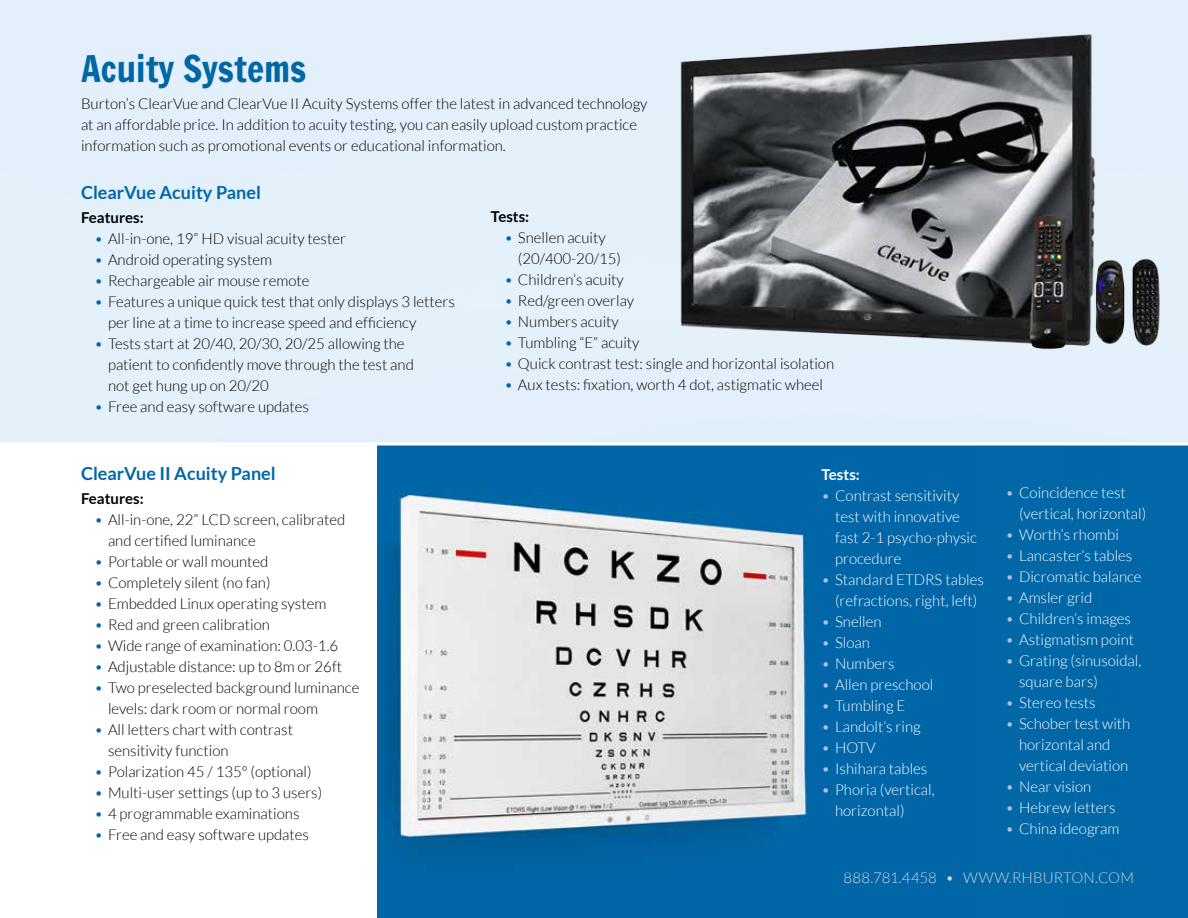
<style>
.page{position:relative;width:1188px;height:918px;background:#fff}
.page>*{position:absolute;margin:0;border:0;box-sizing:border-box;transform-origin:0 0}
.t1{font:36px "Francois One";color:#0067a7}
.t2{font:700 18px "Lato";color:#0067a7}
.t3{font:300 15px/21px "Lato";color:#000}
.t4{font:300 15px/21px "Lato";color:#fff}
.t5{font:300 15px "Lato";letter-spacing:.005em;color:#d1d3d4}
.t6{font:700 15px "Lato";color:#000}
.t7{font:700 15px "Lato";color:#fff}
.s1{color:#0067a7}
.s2{color:#b0c0dc}
</style>
<div class="page">
<img style="left:377px;top:446px;width:592px;height:472px">
<div style="left:969px;top:446px;width:97px;height:472px;background:#0167a7"></div>
<div style="left:1066px;top:446px;width:122px;height:472px;background:#0167a7"></div>
<img style="left:665px;top:10px;width:510px;height:360px">
<svg style="left:0;top:442px;width:1188px;height:4px"></svg>
<h1 class="t1" style="left:81px;top:43px;width:227px">Acuity Systems</h1>
<p class="t3" style="left:81px;top:93px;width:568px">Burton’s ClearVue and ClearVue II Acuity Systems offer the latest in advanced technology at an affordable price. In addition to acuity testing, you can easily upload custom practice information such as promotional events or educational information.</p>
<p class="t2" style="left:81px;top:182px;width:182px">ClearVue Acuity Panel</p>
<p class="t6" style="left:81px;top:209px;width:64px">Features:</p>
<p class="t3" style="left:94px;top:228px;width:253px"><span class="s1">•</span> All-in-one, 19” HD visual acuity tester</p>
<p class="t3" style="left:94px;top:249px;width:179px"><span class="s1">•</span> Android operating system</p>
<p class="t3" style="left:94px;top:270px;width:217px"><span class="s1">•</span> Rechargeable air mouse remote</p>
<p class="t3" style="left:108px;top:291px;width:349px;text-indent:-14px"><span class="s1">•</span> Features a unique quick test that only displays 3 letters per line at a time to increase speed and efficiency</p>
<p class="t3" style="left:108px;top:333px;width:307px;text-indent:-14px"><span class="s1">•</span> Tests start at 20/40, 20/30, 20/25 allowing the patient to confidently move through the test and not get hung up on 20/20</p>
<p class="t3" style="left:94px;top:396px;width:216px"><span class="s1">•</span> Free and easy software updates</p>
<p class="t6" style="left:491px;top:208px;width:40px">Tests:</p>
<p class="t3" style="left:518px;top:228px;width:104px;text-indent:-14px"><span class="s1">•</span> Snellen acuity (20/400-20/15)</p>
<p class="t3" style="left:504px;top:270px;width:121px"><span class="s1">•</span> Children’s acuity</p>
<p class="t3" style="left:504px;top:291px;width:131px"><span class="s1">•</span> Red/green overlay</p>
<p class="t3" style="left:504px;top:312px;width:116px"><span class="s1">•</span> Numbers acuity</p>
<p class="t3" style="left:504px;top:333px;width:137px"><span class="s1">•</span> Tumbling “E” acuity</p>
<p class="t3" style="left:504px;top:354px;width:331px"><span class="s1">•</span> Quick contrast test: single and horizontal isolation</p>
<p class="t3" style="left:504px;top:375px;width:320px"><span class="s1">•</span> Aux tests: fixation, worth 4 dot, astigmatic wheel</p>
<p class="t2" style="left:81px;top:464px;width:196px">ClearVue II Acuity Panel</p>
<p class="t6" style="left:81px;top:490px;width:64px">Features:</p>
<p class="t3" style="left:108px;top:510px;width:239px;text-indent:-14px"><span class="s1">•</span> All-in-one, 22” LCD screen, calibrated and certified luminance</p>
<p class="t3" style="left:94px;top:552px;width:175px"><span class="s1">•</span> Portable or wall mounted</p>
<p class="t3" style="left:94px;top:573px;width:178px"><span class="s1">•</span> Completely silent (no fan)</p>
<p class="t3" style="left:94px;top:594px;width:233px"><span class="s1">•</span> Embedded Linux operating system</p>
<p class="t3" style="left:94px;top:615px;width:177px"><span class="s1">•</span> Red and green calibration</p>
<p class="t3" style="left:94px;top:636px;width:245px"><span class="s1">•</span> Wide range of examination: 0.03-1.6</p>
<p class="t3" style="left:94px;top:657px;width:249px"><span class="s1">•</span> Adjustable distance: up to 8m or 26ft</p>
<p class="t3" style="left:108px;top:678px;width:253px;text-indent:-14px"><span class="s1">•</span> Two preselected background luminance levels: dark room or normal room</p>
<p class="t3" style="left:108px;top:720px;width:187px;text-indent:-14px"><span class="s1">•</span> All letters chart with contrast sensitivity function</p>
<p class="t3" style="left:94px;top:762px;width:219px"><span class="s1">•</span> Polarization 45 / 135° (optional)</p>
<p class="t3" style="left:94px;top:783px;width:229px"><span class="s1">•</span> Multi-user settings (up to 3 users)</p>
<p class="t3" style="left:94px;top:804px;width:206px"><span class="s1">•</span> 4 programmable examinations</p>
<p class="t3" style="left:94px;top:825px;width:216px"><span class="s1">•</span> Free and easy software updates</p>
<p class="t7" style="left:822px;top:466px;width:40px">Tests:</p>
<p class="t4" style="left:835px;top:485px;width:143px;text-indent:-14px"><span class="s2">•</span> Contrast sensitivity test with innovative fast 2-1 psycho-physic procedure</p>
<p class="t4" style="left:822px;top:569px;width:164px;text-align:center"><span class="s2">•</span> Standard ETDRS tables (refractions, right, left)</p>
<p class="t4" style="left:822px;top:611px;width:61px"><span class="s2">•</span> Snellen</p>
<p class="t4" style="left:822px;top:632px;width:50px"><span class="s2">•</span> Sloan</p>
<p class="t4" style="left:822px;top:653px;width:75px"><span class="s2">•</span> Numbers</p>
<p class="t4" style="left:822px;top:674px;width:113px"><span class="s2">•</span> Allen preschool</p>
<p class="t4" style="left:822px;top:695px;width:85px"><span class="s2">•</span> Tumbling E</p>
<p class="t4" style="left:822px;top:716px;width:101px"><span class="s2">•</span> Landolt’s ring</p>
<p class="t4" style="left:822px;top:737px;width:56px"><span class="s2">•</span> HOTV</p>
<p class="t4" style="left:822px;top:758px;width:107px"><span class="s2">•</span> Ishihara tables</p>
<p class="t4" style="left:835px;top:779px;width:101px;text-indent:-14px"><span class="s2">•</span> Phoria (vertical, horizontal)</p>
<p class="t4" style="left:1019px;top:483px;width:129px;text-indent:-14px"><span class="s2">•</span> Coincidence test (vertical, horizontal)</p>
<p class="t4" style="left:1006px;top:525px;width:115px"><span class="s2">•</span> Worth’s rhombi</p>
<p class="t4" style="left:1006px;top:546px;width:128px"><span class="s2">•</span> Lancaster’s tables</p>
<p class="t4" style="left:1006px;top:567px;width:138px"><span class="s2">•</span> Dicromatic balance</p>
<p class="t4" style="left:1006px;top:588px;width:88px"><span class="s2">•</span> Amsler grid</p>
<p class="t4" style="left:1006px;top:609px;width:127px"><span class="s2">•</span> Children’s images</p>
<p class="t4" style="left:1006px;top:630px;width:130px"><span class="s2">•</span> Astigmatism point</p>
<p class="t4" style="left:1019px;top:651px;width:124px;text-indent:-14px"><span class="s2">•</span> Grating (sinusoidal, square bars)</p>
<p class="t4" style="left:1006px;top:693px;width:92px"><span class="s2">•</span> Stereo tests</p>
<p class="t4" style="left:1019px;top:714px;width:113px;text-indent:-14px"><span class="s2">•</span> Schober test with horizontal and vertical deviation</p>
<p class="t4" style="left:1006px;top:777px;width:87px"><span class="s2">•</span> Near vision</p>
<p class="t4" style="left:1006px;top:798px;width:112px"><span class="s2">•</span> Hebrew letters</p>
<p class="t4" style="left:1006px;top:819px;width:115px"><span class="s2">•</span> China ideogram</p>
<p class="t5" style="left:844px;top:869px;width:292px">888.781.4458 • WWW.RHBURTON.COM</p>
</div>
